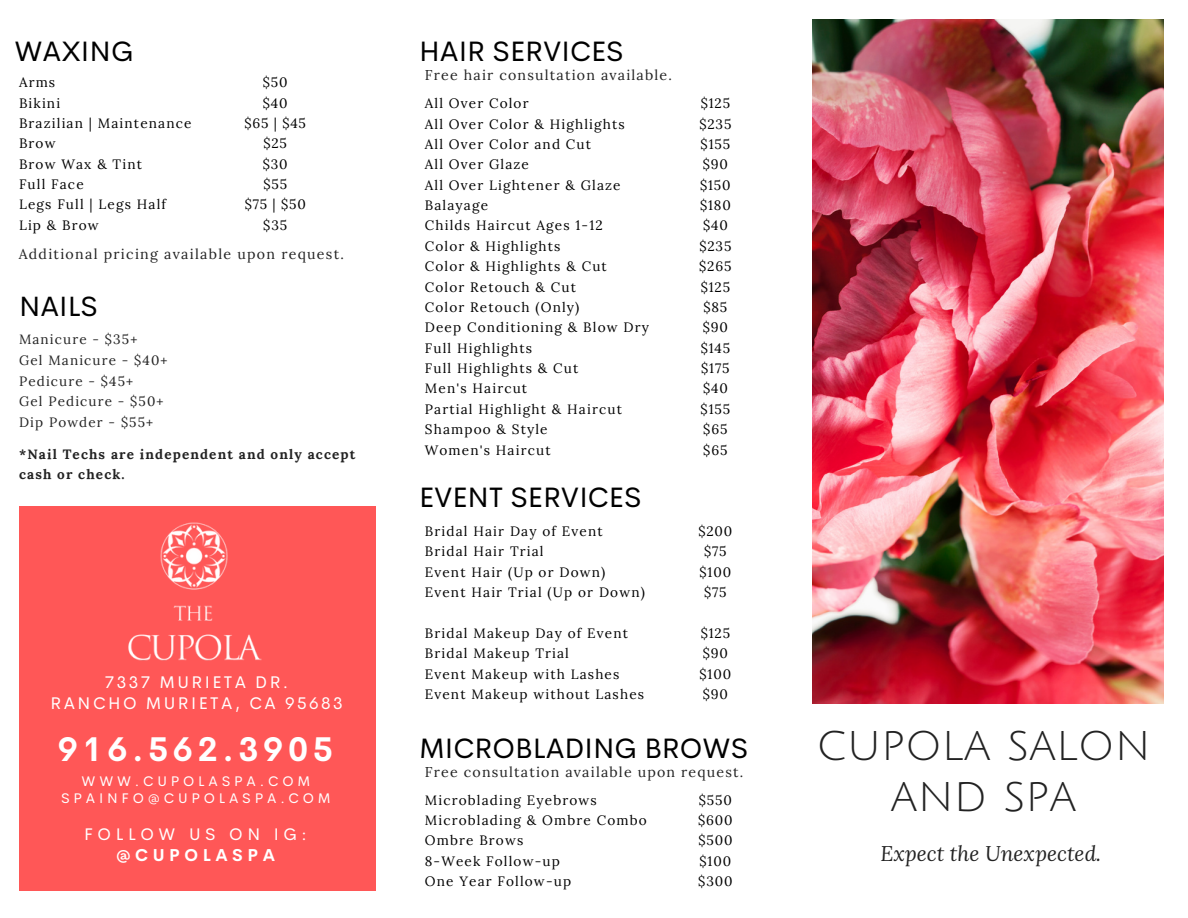
<style>
.page{position:relative;width:1188px;height:918px;background:#fff}
.page>*{position:absolute;margin:0;border:0;box-sizing:border-box;transform-origin:0 0}
.t1{font:45.3px/50.7px "Julius Sans One";color:#222;text-align:center}
.t2{font:700 33.6px "Cerebri Sans";letter-spacing:.145em;color:#fff}
.t3{font:28.2px "Cerebri Sans";color:#000}
.t4{font:28.05px "Cerebri Sans";color:#000}
.t5{font:italic 21px "Lora";color:#222}
.t6{font:16.95px/20.9px "Cerebri Sans";letter-spacing:.145em;color:#fff;text-align:center}
.t7{font:16.95px "Cerebri Sans";letter-spacing:.27em;color:#fff}
.t8{font:700 16.95px "Cerebri Sans";letter-spacing:.27em;color:#fff}
.t9{font:14.25px "Lora";letter-spacing:.085em;color:#222}
.t10{font:13.95px/17.1px "Cerebri Sans";letter-spacing:.27em;color:#fff;text-align:center}
.t11{font:13.65px/20.4px "Lora";letter-spacing:.085em;color:#000}
.t12{font:13.65px/20.4px "Lora";letter-spacing:.065em;color:#000;text-align:center}
.t13{font:13.5px/20.7px "Lora";letter-spacing:.085em;color:#222}
.t14{font:700 13.5px/20.7px "Lora";letter-spacing:.085em;color:#222}
</style>
<div class="page">
<div style="left:19px;top:506px;width:357px;height:385px;background:#ff5757"></div>
<img style="left:812px;top:19px;width:351px;height:684px">
<img style="left:128px;top:522px;width:134px;height:139px">
<h3 class="t3" style="left:14px;top:32px;width:121px">WAXING</h3>
<p class="t11" style="left:19px;top:72px;width:174px">Arms<br>Bikini<br>Brazilian | Maintenance<br>Brow<br>Brow Wax &amp; Tint<br>Full Face<br>Legs Full | Legs Half<br>Lip &amp; Brow</p>
<p class="t12" style="left:244px;top:72px;width:63px">$50<br>$40<br>$65 | $45 $25<br>$30<br>$55<br>$75 | $50 $35</p>
<p class="t9" style="left:19px;top:244px;width:327px">Additional pricing available upon request.</p>
<h3 class="t4" style="left:19px;top:288px;width:80px">NAILS</h3>
<p class="t13" style="left:19px;top:329px;width:150px">Manicure - $35+<br>Gel Manicure - $40+<br>Pedicure - $45+<br>Gel Pedicure - $50+<br>Dip Powder - $55+</p>
<p class="t14" style="left:19px;top:444px;width:338px">*Nail Techs are independent and only accept cash or check.</p>
<p class="t6" style="left:51px;top:672px;width:293px">7337 MURIETA DR.<br>RANCHO MURIETA, CA 95683</p>
<h2 class="t2" style="left:58px;top:728px;width:277px">916.562.3905</h2>
<p class="t10" style="left:61px;top:772px;width:271px">WWW.CUPOLASPA.COM<br>SPAINFO@CUPOLASPA.COM</p>
<p class="t7" style="left:84px;top:823px;width:224px">FOLLOW US ON IG:</p>
<p class="t8" style="left:116px;top:844px;width:160px">@CUPOLASPA</p>
<h3 class="t3" style="left:419px;top:32px;width:206px">HAIR SERVICES</h3>
<p class="t9" style="left:425px;top:65px;width:249px">Free hair consultation available.</p>
<p class="t11" style="left:425px;top:93px;width:226px">All Over Color<br>All Over Color &amp; Highlights<br>All Over Color and Cut<br>All Over Glaze<br>All Over Lightener &amp; Glaze<br>Balayage<br>Childs Haircut Ages 1-12<br>Color &amp; Highlights<br>Color &amp; Highlights &amp; Cut<br>Color Retouch &amp; Cut<br>Color Retouch (Only)<br>Deep Conditioning &amp; Blow Dry<br>Full Highlights<br>Full Highlights &amp; Cut<br>Men's Haircut<br>Partial Highlight &amp; Haircut<br>Shampoo &amp; Style<br>Women's Haircut</p>
<h3 class="t3" style="left:419px;top:478px;width:224px">EVENT SERVICES</h3>
<p class="t11" style="left:425px;top:521px;width:222px">Bridal Hair Day of Event<br>Bridal Hair Trial<br>Event Hair (Up or Down)<br>Event Hair Trial (Up or Down)</p>
<p class="t11" style="left:425px;top:623px;width:221px">Bridal Makeup Day of Event<br>Bridal Makeup Trial<br>Event Makeup with Lashes<br>Event Makeup without Lashes</p>
<p class="t12" style="left:699px;top:93px;width:34px">$125 $235 $155 $90 $150 $180 $40 $235 $265 $125 $85 $90 $145 $175 $40 $155 $65 $65</p>
<p class="t12" style="left:698px;top:521px;width:35px">$200 $75 $100 $75</p>
<p class="t12" style="left:700px;top:623px;width:33px;text-align:left">$125 $90 $100 $90</p>
<h3 class="t3" style="left:419px;top:729px;width:331px">MICROBLADING BROWS</h3>
<p class="t9" style="left:425px;top:762px;width:320px">Free consultation available upon request.</p>
<p class="t11" style="left:425px;top:789px;width:223px">Microblading Eyebrows<br>Microblading &amp; Ombre Combo<br>Ombre Brows<br>8-Week Follow-up<br>One Year Follow-up</p>
<p class="t11" style="left:698px;top:789px;width:36px;text-align:justify">$550 $600 $500 $100 $300</p>
<h1 class="t1" style="left:816px;top:721px;width:336px">CUPOLA SALON<br>AND SPA</h1>
<h3 class="t5" style="left:880px;top:840px;width:222px">Expect the Unexpected.</h3>
</div>
